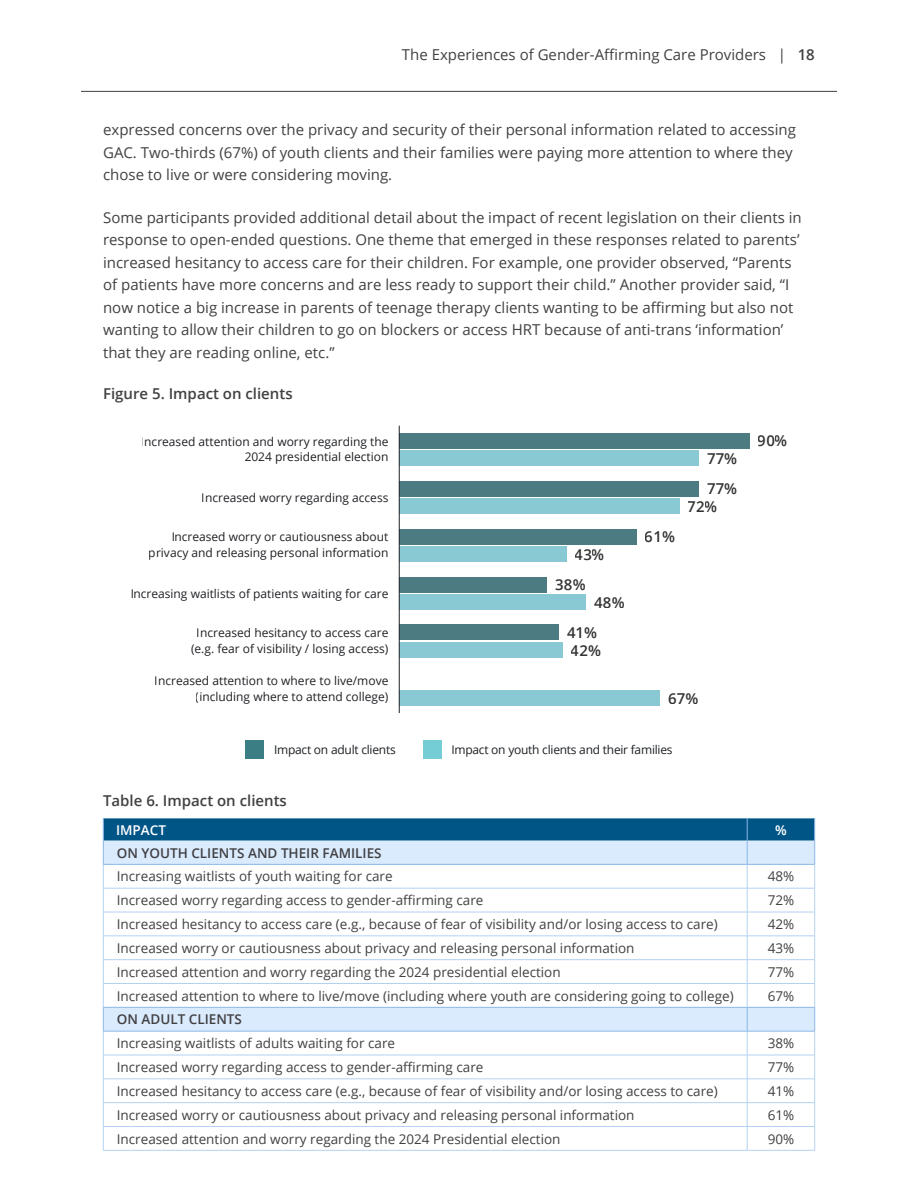
<style>
.page{position:relative;width:918px;height:1188px;background:#fff}
.page>*{position:absolute;margin:0;border:0;box-sizing:border-box;transform-origin:0 0}
.Body_Text{font:15px/22.5px "Open Sans";color:#414042}
.t1{font:600 15px "Open Sans";color:#333}
.Figure_Heading{font:600 15px "Open Sans";color:#414042}
.Table_Heading{font:600 15px "Open Sans";color:#414042}
.Table_Content{font:13.5px "Open Sans";color:#414042}
.Table_Sub_Header{font:600 13.5px "Open Sans";color:#414042}
.Table_Content_-_Centered{font:13.5px "Open Sans";color:#414042}
.Table_Header{font:600 13.5px "Open Sans";color:#fff}
.Table_Header_-_Centered{font:600 13.5px "Open Sans";color:#fff}
.t2{font:12px/15.6px "Open Sans";color:#1f2125;text-align:right}
.t3{font:12px "Open Sans";letter-spacing:-.02em;color:#1d2125}
.s1{font-weight:600}
</style>
<div class="page">
<hr style="left:81px;top:91px;width:756px;height:1px;background:#414042">
<hr style="left:103px;top:1150px;width:644px;height:1px;background:#b3d2f3">
<hr style="left:747px;top:1150px;width:68px;height:1px;background:#b3d2f3">
<svg style="left:103px;top:818px;width:712px;height:332px"></svg>
<hr style="left:103px;top:1031px;width:644px;height:1px;background:#8bb8e8">
<hr style="left:747px;top:1031px;width:68px;height:1px;background:#8bb8e8">
<div style="left:399px;top:433px;width:351px;height:16px;background:#4c7c81"></div>
<div style="left:399px;top:451px;width:300px;height:15px;background:#88c9d3"></div>
<div style="left:399px;top:481px;width:300px;height:16px;background:#4c7c81"></div>
<div style="left:399px;top:498px;width:281px;height:16px;background:#88c9d3"></div>
<div style="left:399px;top:529px;width:238px;height:16px;background:#4c7c81"></div>
<div style="left:399px;top:546px;width:168px;height:16px;background:#88c9d3"></div>
<div style="left:399px;top:577px;width:148px;height:15px;background:#4c7c81"></div>
<div style="left:399px;top:594px;width:187px;height:16px;background:#88c9d3"></div>
<div style="left:399px;top:624px;width:160px;height:16px;background:#4c7c81"></div>
<div style="left:399px;top:642px;width:164px;height:16px;background:#88c9d3"></div>
<div style="left:399px;top:690px;width:261px;height:16px;background:#88c9d3"></div>
<hr style="left:399px;top:713px;width:351px;height:1px;background:#333">
<hr style="left:399px;top:426px;width:1px;height:287px;background:#1f2125">
<div style="left:245px;top:740px;width:19px;height:19px;background:#3b7e83"></div>
<div style="left:423px;top:740px;width:19px;height:19px;background:#74cdd5"></div>
<p class="Body_Text" style="left:402px;top:43px;width:414px">The Experiences of Gender-Affirming Care Providers | <span class="s1">18</span></p>
<p class="Body_Text" style="left:103px;top:118px;width:694px">expressed concerns over the privacy and security of their personal information related to accessing<br>GAC. Two-thirds (67%) of youth clients and their families were paying more attention to where they chose to live or were considering moving.</p>
<p class="Body_Text" style="left:103px;top:206px;width:700px">Some participants provided additional detail about the impact of recent legislation on their clients in response to open-ended questions. One theme that emerged in these responses related to parents’ increased hesitancy to access care for their children. For example, one provider observed, “Parents of patients have more concerns and are less ready to support their child.” Another provider said, “I now notice a big increase in parents of teenage therapy clients wanting to be affirming but also not wanting to allow their children to go on blockers or access HRT because of anti-trans ‘information’ that they are reading online, etc.”</p>
<h6 class="Figure_Heading" style="left:103px;top:383px;width:191px">Figure 5. Impact on clients</h6>
<p class="t2" style="left:141px;top:433px;width:249px">Increased attention and worry regarding the<br>2024 presidential election</p>
<p class="t2" style="left:202px;top:490px;width:188px">Increased worry regarding access</p>
<p class="t2" style="left:149px;top:529px;width:241px">Increased worry or cautiousness about privacy and releasing personal information</p>
<p class="t2" style="left:130px;top:585px;width:260px">Increasing waitlists of patients waiting for care</p>
<p class="t2" style="left:191px;top:625px;width:199px;text-align:center">Increased hesitancy to access care (e.g. fear of visibility / losing access)</p>
<p class="t2" style="left:155px;top:673px;width:235px">Increased attention to where to live/move (including where to attend college)</p>
<p class="t1" style="left:575px;top:544px;width:32px">43%</p>
<p class="t1" style="left:594px;top:592px;width:32px">48%</p>
<p class="t1" style="left:571px;top:640px;width:32px">42%</p>
<p class="t1" style="left:555px;top:574px;width:32px">38%</p>
<p class="t1" style="left:567px;top:622px;width:32px">41%</p>
<p class="t1" style="left:645px;top:526px;width:32px">61%</p>
<p class="t1" style="left:707px;top:448px;width:32px">77%</p>
<p class="t1" style="left:688px;top:496px;width:32px">72%</p>
<p class="t1" style="left:707px;top:479px;width:32px">77%</p>
<p class="t1" style="left:668px;top:688px;width:32px">67%</p>
<p class="t3" style="left:274px;top:741px;width:123px">Impact on adult clients</p>
<p class="t3" style="left:451px;top:741px;width:223px">Impact on youth clients and their families</p>
<p class="t1" style="left:758px;top:431px;width:32px">90%</p>
<h6 class="Table_Heading" style="left:103px;top:790px;width:185px">Table 6. Impact on clients</h6>
<p class="Table_Header" style="left:116px;top:821px;width:52px">IMPACT</p>
<p class="Table_Header_-_Centered" style="left:775px;top:821px;width:13px">%</p>
<p class="Table_Sub_Header" style="left:117px;top:843px;width:266px">ON YOUTH CLIENTS AND THEIR FAMILIES</p>
<p class="Table_Content" style="left:117px;top:867px;width:277px">Increasing waitlists of youth waiting for care</p>
<p class="Table_Content_-_Centered" style="left:768px;top:867px;width:28px">48%</p>
<p class="Table_Content" style="left:117px;top:891px;width:368px">Increased worry regarding access to gender-affirming care</p>
<p class="Table_Content_-_Centered" style="left:768px;top:891px;width:28px">72%</p>
<p class="Table_Content" style="left:117px;top:915px;width:603px">Increased hesitancy to access care (e.g., because of fear of visibility and/or losing access to care)</p>
<p class="Table_Content_-_Centered" style="left:768px;top:915px;width:28px">42%</p>
<p class="Table_Content" style="left:117px;top:939px;width:519px">Increased worry or cautiousness about privacy and releasing personal information</p>
<p class="Table_Content_-_Centered" style="left:768px;top:939px;width:28px">43%</p>
<p class="Table_Content" style="left:117px;top:963px;width:445px">Increased attention and worry regarding the 2024 presidential election</p>
<p class="Table_Content_-_Centered" style="left:768px;top:963px;width:28px">77%</p>
<p class="Table_Content" style="left:117px;top:986px;width:618px">Increased attention to where to live/move (including where youth are considering going to college)</p>
<p class="Table_Content_-_Centered" style="left:768px;top:986px;width:28px">67%</p>
<p class="Table_Sub_Header" style="left:117px;top:1010px;width:127px">ON ADULT CLIENTS</p>
<p class="Table_Content" style="left:117px;top:1034px;width:280px">Increasing waitlists of adults waiting for care</p>
<p class="Table_Content_-_Centered" style="left:768px;top:1034px;width:28px">38%</p>
<p class="Table_Content" style="left:117px;top:1058px;width:368px">Increased worry regarding access to gender-affirming care</p>
<p class="Table_Content_-_Centered" style="left:768px;top:1058px;width:28px">77%</p>
<p class="Table_Content" style="left:117px;top:1082px;width:603px">Increased hesitancy to access care (e.g., because of fear of visibility and/or losing access to care)</p>
<p class="Table_Content_-_Centered" style="left:768px;top:1082px;width:28px">41%</p>
<p class="Table_Content" style="left:117px;top:1106px;width:519px">Increased worry or cautiousness about privacy and releasing personal information</p>
<p class="Table_Content_-_Centered" style="left:768px;top:1106px;width:28px">61%</p>
<p class="Table_Content" style="left:117px;top:1129px;width:445px">Increased attention and worry regarding the 2024 Presidential election</p>
<p class="Table_Content_-_Centered" style="left:768px;top:1129px;width:28px">90%</p>
</div>
